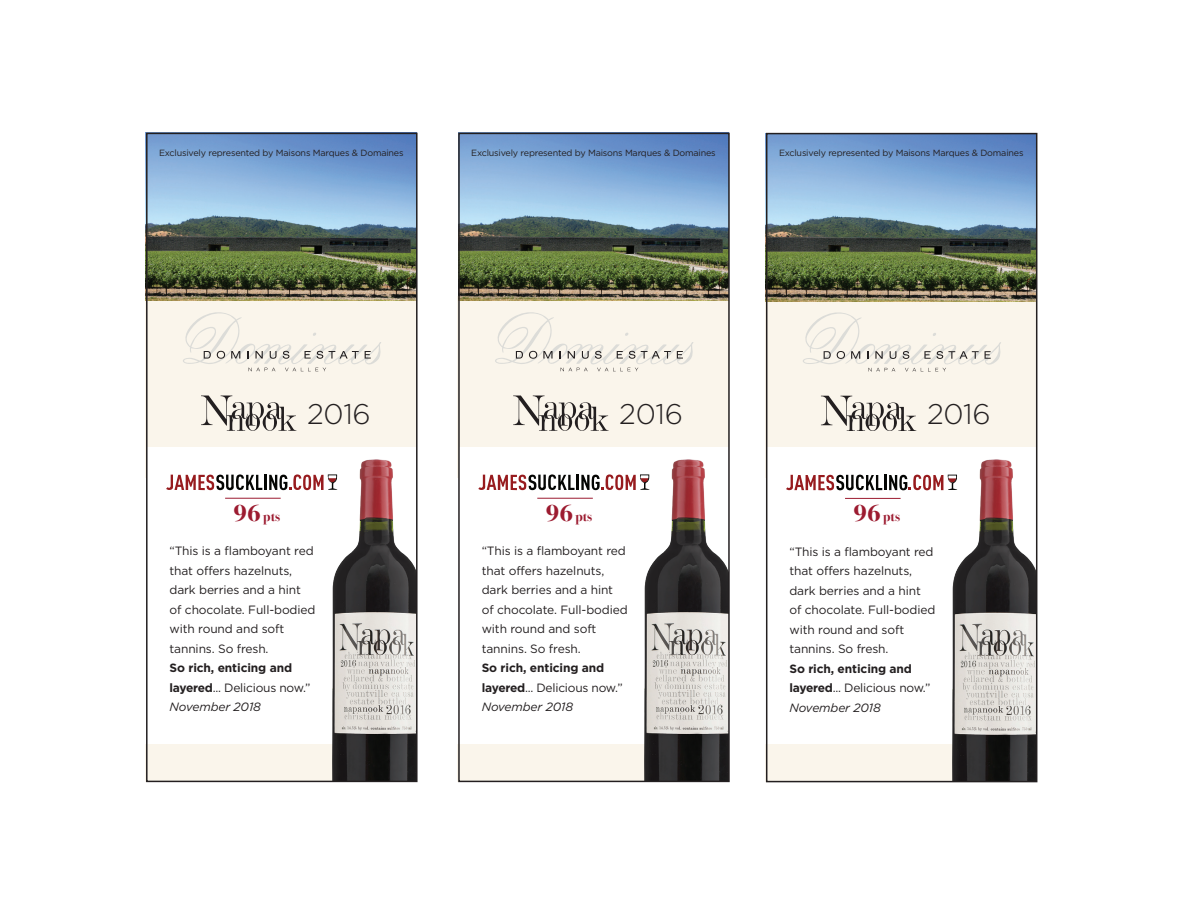
<style>
.page{position:relative;width:1188px;height:918px;background:#fff}
.page>*{position:absolute;margin:0;border:0;box-sizing:border-box;transform-origin:0 0}
.t1{font:300 28.35px "Gotham HTF";letter-spacing:-.01em;color:#231f20}
.t2{font:700 13.95px "Bodoni Svty Two ITCTT";color:#9c1b30}
.t3{font:12px/19.5px "Gotham HTF";letter-spacing:-.01em;color:#231f20}
.t4{font:700 12px/19.5px "Gotham HTF";letter-spacing:-.01em;color:#231f20}
.t5{font:9px "Gotham HTF";letter-spacing:-.02em;color:#231f20}
.s1{font-size:24.3px}
.s2{font-weight:400}
.s3{font-weight:400;font-style:italic}
</style>
<div class="page">
<div style="left:146px;top:296px;width:271px;height:181px;background:#faf5eb"></div>
<img style="left:149px;top:136px;width:266px;height:165px">
<svg style="left:183px;top:312px;width:198px;height:59px"></svg>
<div style="left:147px;top:447px;width:270px;height:299px;background:#fff"></div>
<div style="left:146px;top:744px;width:271px;height:38px;background:#faf5eb"></div>
<img style="left:333px;top:460px;width:82px;height:319px">
<hr style="left:225px;top:498px;width:56px;height:1px;background:#9c1b30">
<svg style="left:166px;top:474px;width:96px;height:16px"></svg>
<hr style="left:264px;top:475px;width:3px;height:15px;background:#040503">
<svg style="left:269px;top:474px;width:68px;height:16px"></svg>
<svg style="left:201px;top:396px;width:95px;height:35px"></svg>
<div style="left:146px;top:133px;width:272px;height:649px;border:2px solid #231f20"></div>
<div style="left:458px;top:296px;width:271px;height:181px;background:#faf5eb"></div>
<img style="left:461px;top:136px;width:266px;height:165px">
<svg style="left:495px;top:312px;width:198px;height:59px"></svg>
<div style="left:459px;top:447px;width:270px;height:299px;background:#fff"></div>
<div style="left:458px;top:744px;width:271px;height:38px;background:#faf5eb"></div>
<img style="left:645px;top:460px;width:82px;height:319px">
<hr style="left:537px;top:498px;width:56px;height:1px;background:#9c1b30">
<svg style="left:478px;top:474px;width:97px;height:16px"></svg>
<hr style="left:576px;top:475px;width:3px;height:15px;background:#040503">
<svg style="left:581px;top:474px;width:68px;height:16px"></svg>
<svg style="left:513px;top:396px;width:96px;height:35px"></svg>
<div style="left:458px;top:133px;width:272px;height:649px;border:2px solid #231f20"></div>
<div style="left:765px;top:296px;width:271px;height:182px;background:#faf5eb"></div>
<img style="left:769px;top:136px;width:265px;height:165px">
<svg style="left:803px;top:312px;width:198px;height:59px"></svg>
<div style="left:767px;top:447px;width:270px;height:299px;background:#fff"></div>
<div style="left:765px;top:744px;width:271px;height:38px;background:#faf5eb"></div>
<img style="left:953px;top:460px;width:81px;height:319px">
<hr style="left:845px;top:498px;width:56px;height:1px;background:#9c1b30">
<svg style="left:786px;top:475px;width:171px;height:15px"></svg>
<svg style="left:821px;top:396px;width:95px;height:35px"></svg>
<div style="left:766px;top:133px;width:271px;height:649px;border:2px solid #231f20"></div>
<p class="t5" style="left:159px;top:148px;width:246px">Exclusively represented by Maisons Marques &amp; Domaines</p>
<p class="t5" style="left:471px;top:148px;width:246px">Exclusively represented by Maisons Marques &amp; Domaines</p>
<p class="t5" style="left:779px;top:148px;width:246px">Exclusively represented by Maisons Marques &amp; Domaines</p>
<h1 class="t1" style="left:307px;top:398px;width:65px">2016</h1>
<h1 class="t1" style="left:619px;top:398px;width:65px">2016</h1>
<h1 class="t1" style="left:927px;top:398px;width:65px">2016</h1>
<p class="t2" style="left:234px;top:504px;width:48px"><span class="s1">96</span> pts</p>
<p class="t2" style="left:546px;top:504px;width:48px"><span class="s1">96</span> pts</p>
<p class="t2" style="left:853px;top:505px;width:48px"><span class="s1">96</span> pts</p>
<p class="t3" style="left:170px;top:541px;width:147px">“This is a flamboyant red that offers hazelnuts, dark berries and a hint of chocolate. Full-bodied with round and soft tannins. So fresh.</p>
<p class="t4" style="left:170px;top:658px;width:143px">So rich, enticing and layered<span class="s2">... Delicious now.”<br></span><span class="s3">November 2018</span></p>
<p class="t3" style="left:482px;top:541px;width:147px">“This is a flamboyant red that offers hazelnuts, dark berries and a hint of chocolate. Full-bodied with round and soft tannins. So fresh.</p>
<p class="t4" style="left:482px;top:658px;width:143px">So rich, enticing and layered<span class="s2">... Delicious now.”<br></span><span class="s3">November 2018</span></p>
<p class="t3" style="left:789px;top:541px;width:147px">“This is a flamboyant red that offers hazelnuts, dark berries and a hint of chocolate. Full-bodied with round and soft tannins. So fresh.</p>
<p class="t4" style="left:789px;top:658px;width:143px">So rich, enticing and layered<span class="s2">... Delicious now.”<br></span><span class="s3">November 2018</span></p>
</div>
